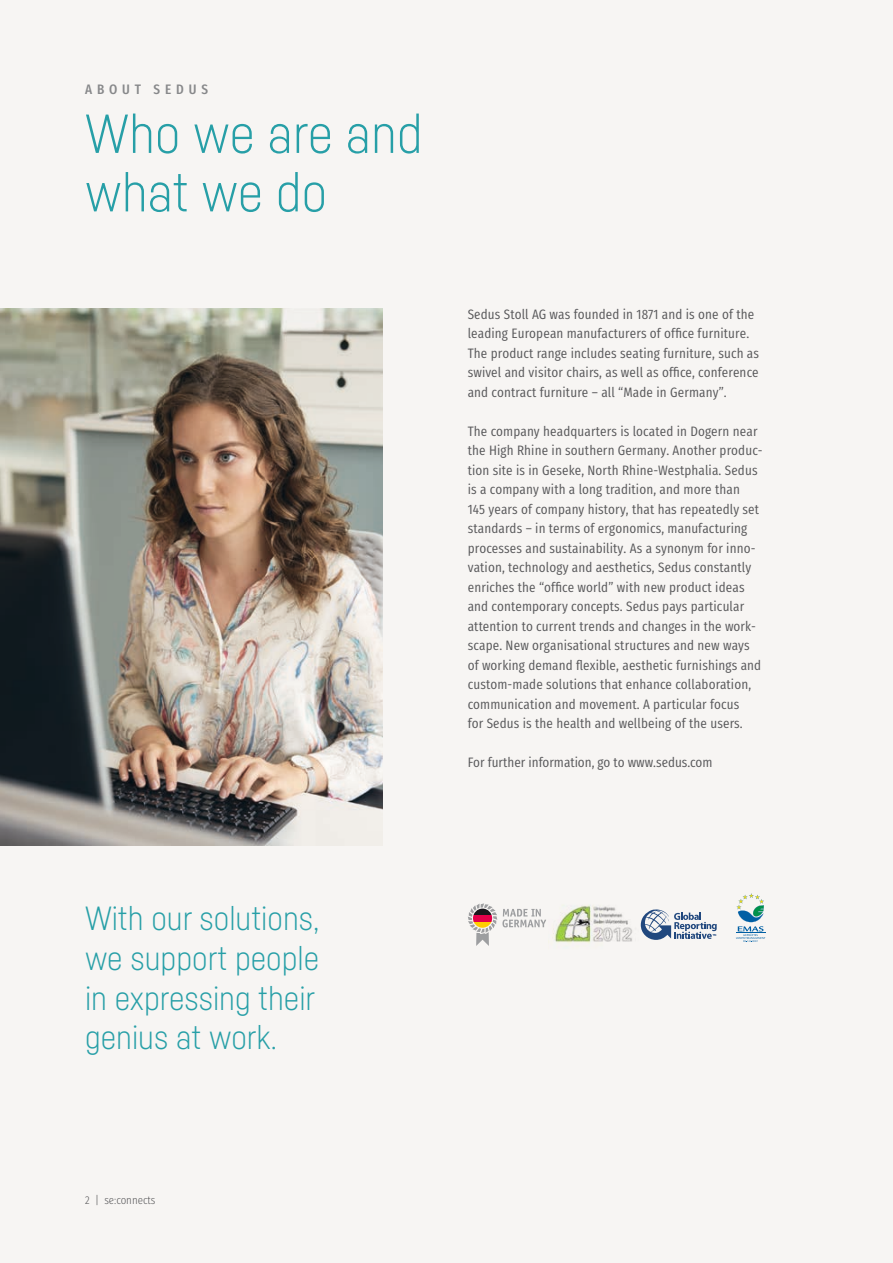
<style>
.page{position:relative;width:893px;height:1263px;background:#f7f5f3}
.page>*{position:absolute;margin:0;border:0;box-sizing:border-box;transform-origin:0 0}
.t1{font:300 54px/58.5px "Sedus Sans";color:#279fa7}
.t2{font:300 33px/39.6px "Sedus Sans";color:#279fa7}
.t3{font:13.5px/19.5px "Sedus Text Condensed";letter-spacing:.01em;color:#58585a}
.t4{font:700 13.5px "Sedus Text Condensed";letter-spacing:.36em;color:#87888a}
.t5{font:300 11.25px "Sedus Text Condensed";color:#58585a}
</style>
<div class="page">
<img style="left:0;top:308px;width:383px;height:537px">
<svg style="left:642px;top:909px;width:75px;height:31px"></svg>
<svg style="left:468px;top:903px;width:78px;height:43px"></svg>
<svg style="left:736px;top:893px;width:29px;height:49px"></svg>
<img style="left:553px;top:905px;width:89px;height:38px">
<p class="t4" style="left:85px;top:77px;width:124px">ABOUT SEDUS</p>
<h1 class="t1" style="left:85px;top:103px;width:339px">Who we are and what we do</h1>
<p class="t3" style="left:468px;top:303px;width:293px">Sedus Stoll AG was founded in 1871 and is one of the leading European manufacturers of office furniture.<br>The product range includes seating furniture, such as swivel and visitor chairs, as well as office, conference and contract furniture – all “Made in Germany”.</p>
<p class="t3" style="left:468px;top:420px;width:296px">The company headquarters is located in Dogern near the High Rhine in southern Germany. Another produc&shy;tion site is in Geseke, North Rhine-Westphalia. Sedus is a company with a long tradition, and more than<br>145 years of company history, that has repeatedly set standards – in terms of ergonomics, manufacturing processes and sustainability. As a synonym for inno&shy;vation, technology and aesthetics, Sedus constantly enriches the “office world” with new product ideas and contemporary concepts. Sedus pays particular attention to current trends and changes in the work&shy;scape. New organisational structures and new ways of working demand flexible, aesthetic furnishings and custom-made solutions that enhance collaboration, communication and movement. A particular focus<br>for Sedus is the health and wellbeing of the users.</p>
<p class="t3" style="left:468px;top:751px;width:246px">For further information, go to www.sedus.com</p>
<h2 class="t2" style="left:85px;top:898px;width:236px">With our solutions, we support people in expressing their genius at work.</h2>
<p class="t5" style="left:85px;top:1189px;width:72px">2 | se:connects</p>
</div>
